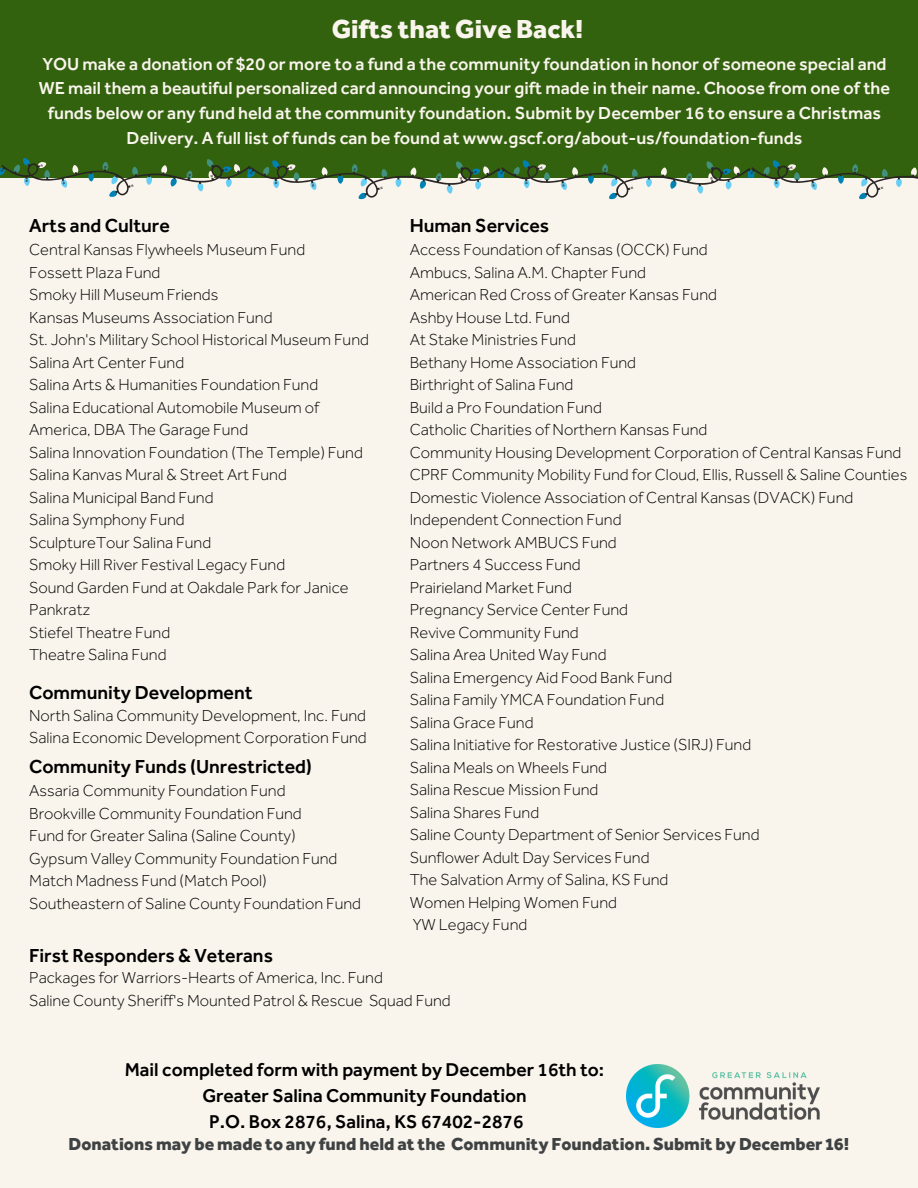
<style>
.page{position:relative;width:918px;height:1188px;background:#f9f4ec}
.page>*{position:absolute;margin:0;border:0;box-sizing:border-box;transform-origin:0 0}
.t1{font:800 27px "Effra";color:#f9f4ec}
.t2{font:500 19.5px "Effra";color:#000}
.t3{font:500 19.2px/25.8px "Effra";color:#000;text-align:center}
.t4{font:500 18px/24.8px "Effra";color:#f9f4ec;text-align:center}
.t5{font:800 18px "Effra";color:#3f4243}
.t6{font:300 16.5px/22.5px "Effra";color:#000}
</style>
<div class="page">
<div style="left:0;top:0;width:918px;height:178px;background:#32620e"></div>
<img style="left:626px;top:1064px;width:194px;height:63px">
<svg style="left:0;top:158px;width:918px;height:41px"></svg>
<h2 class="t1" style="left:332px;top:13px;width:253px">Gifts that Give Back!</h2>
<p class="t4" style="left:39px;top:51px;width:853px">YOU make a donation of $20 or more to a fund a the community foundation in honor of someone special and WE mail them a beautiful personalized card announcing your gift made in their name. Choose from one of the funds below or any fund held at the community foundation. Submit by December 16 to ensure a Christmas Delivery. A full list of funds can be found at www.gscf.org/about-us/foundation-funds</p>
<p class="t2" style="left:29px;top:213px;width:142px">Arts and Culture</p>
<p class="t6" style="left:29px;top:238px;width:278px">Central Kansas Flywheels Museum Fund</p>
<h2 class="t6" style="left:29px;top:261px;width:133px">Fossett Plaza Fund</h2>
<p class="t6" style="left:29px;top:283px;width:191px">Smoky Hill Museum Friends</p>
<p class="t6" style="left:29px;top:306px;width:245px">Kansas Museums Association Fund</p>
<p class="t6" style="left:29px;top:328px;width:341px">St. John's Military School Historical Museum Fund</p>
<p class="t6" style="left:29px;top:351px;width:157px">Salina Art Center Fund</p>
<p class="t6" style="left:29px;top:373px;width:291px">Salina Arts &amp; Humanities Foundation Fund</p>
<p class="t6" style="left:29px;top:396px;width:292px">Salina Educational Automobile Museum of<br>America, DBA The Garage Fund</p>
<p class="t6" style="left:29px;top:441px;width:335px">Salina Innovation Foundation (The Temple) Fund</p>
<p class="t6" style="left:29px;top:463px;width:259px">Salina Kanvas Mural &amp; Street Art Fund</p>
<p class="t6" style="left:29px;top:486px;width:186px">Salina Municipal Band Fund</p>
<p class="t6" style="left:29px;top:508px;width:157px">Salina Symphony Fund</p>
<p class="t6" style="left:29px;top:531px;width:184px">SculptureTour Salina Fund</p>
<p class="t6" style="left:29px;top:553px;width:258px">Smoky Hill River Festival Legacy Fund</p>
<p class="t6" style="left:29px;top:576px;width:321px">Sound Garden Fund at Oakdale Park for Janice<br>Pankratz</p>
<p class="t6" style="left:29px;top:621px;width:143px">Stiefel Theatre Fund</p>
<p class="t6" style="left:29px;top:643px;width:139px">Theatre Salina Fund</p>
<h2 class="t2" style="left:29px;top:681px;width:225px">Community Development</h2>
<p class="t6" style="left:29px;top:704px;width:338px">North Salina Community Development, Inc. Fund</p>
<p class="t6" style="left:29px;top:726px;width:339px">Salina Economic Development Corporation Fund</p>
<p class="t2" style="left:29px;top:755px;width:284px">Community Funds (Unrestricted)</p>
<p class="t6" style="left:29px;top:779px;width:258px">Assaria Community Foundation Fund</p>
<p class="t6" style="left:29px;top:802px;width:274px">Brookville Community Foundation Fund</p>
<h2 class="t6" style="left:29px;top:824px;width:268px">Fund for Greater Salina (Saline County)</h2>
<p class="t6" style="left:29px;top:847px;width:310px">Gypsum Valley Community Foundation Fund</p>
<p class="t6" style="left:29px;top:869px;width:239px">Match Madness Fund (Match Pool)</p>
<p class="t6" style="left:29px;top:892px;width:333px">Southeastern of Saline County Foundation Fund</p>
<h2 class="t2" style="left:410px;top:213px;width:141px">Human Services</h2>
<p class="t6" style="left:410px;top:238px;width:300px">Access Foundation of Kansas (OCCK) Fund</p>
<p class="t6" style="left:410px;top:261px;width:238px">Ambucs, Salina A.M. Chapter Fund</p>
<p class="t6" style="left:410px;top:283px;width:309px">American Red Cross of Greater Kansas Fund</p>
<p class="t6" style="left:410px;top:306px;width:162px">Ashby House Ltd. Fund</p>
<p class="t6" style="left:410px;top:328px;width:168px">At Stake Ministries Fund</p>
<p class="t6" style="left:410px;top:351px;width:228px">Bethany Home Association Fund</p>
<p class="t6" style="left:410px;top:373px;width:165px">Birthright of Salina Fund</p>
<p class="t6" style="left:410px;top:396px;width:194px">Build a Pro Foundation Fund</p>
<p class="t6" style="left:410px;top:418px;width:299px">Catholic Charities of Northern Kansas Fund</p>
<p class="t6" style="left:410px;top:441px;width:493px">Community Housing Development Corporation of Central Kansas Fund</p>
<p class="t6" style="left:410px;top:463px;width:499px">CPRF Community Mobility Fund for Cloud, Ellis, Russell &amp; Saline Counties</p>
<p class="t6" style="left:410px;top:486px;width:445px">Domestic Violence Association of Central Kansas (DVACK) Fund</p>
<p class="t6" style="left:410px;top:508px;width:213px">Independent Connection Fund</p>
<p class="t6" style="left:410px;top:531px;width:209px">Noon Network AMBUCS Fund</p>
<p class="t6" style="left:410px;top:553px;width:173px">Partners 4 Success Fund</p>
<p class="t6" style="left:410px;top:576px;width:164px">Prairieland Market Fund</p>
<p class="t6" style="left:410px;top:598px;width:220px">Pregnancy Service Center Fund</p>
<p class="t6" style="left:410px;top:621px;width:171px">Revive Community Fund</p>
<p class="t6" style="left:410px;top:643px;width:198px">Salina Area United Way Fund</p>
<p class="t6" style="left:410px;top:666px;width:264px">Salina Emergency Aid Food Bank Fund</p>
<p class="t6" style="left:410px;top:688px;width:256px">Salina Family YMCA Foundation Fund</p>
<p class="t6" style="left:410px;top:711px;width:125px">Salina Grace Fund</p>
<p class="t6" style="left:410px;top:733px;width:343px">Salina Initiative for Restorative Justice (SIRJ) Fund</p>
<p class="t6" style="left:410px;top:756px;width:199px">Salina Meals on Wheels Fund</p>
<p class="t6" style="left:410px;top:778px;width:190px">Salina Rescue Mission Fund</p>
<p class="t6" style="left:410px;top:801px;width:131px">Salina Shares Fund</p>
<p class="t6" style="left:410px;top:823px;width:351px">Saline County Department of Senior Services Fund</p>
<p class="t6" style="left:410px;top:846px;width:241px">Sunflower Adult Day Services Fund</p>
<p class="t6" style="left:410px;top:868px;width:260px">The Salvation Army of Salina, KS Fund</p>
<p class="t6" style="left:410px;top:891px;width:209px">Women Helping Women Fund</p>
<p class="t6" style="left:413px;top:913px;width:116px">YW Legacy Fund</p>
<p class="t2" style="left:29px;top:944px;width:245px">First Responders &amp; Veterans</p>
<p class="t6" style="left:29px;top:966px;width:355px">Packages for Warriors-Hearts of America, Inc. Fund</p>
<h2 class="t6" style="left:29px;top:989px;width:423px">Saline County Sheriff's Mounted Patrol &amp; Rescue Squad Fund</h2>
<p class="t3" style="left:125px;top:1056px;width:481px">Mail completed form with payment by December 16th to:<br>Greater Salina Community Foundation<br>P.O. Box 2876, Salina, KS 67402-2876</p>
<p class="t5" style="left:69px;top:1133px;width:782px">Donations may be made to any fund held at the Community Foundation. Submit by December 16!</p>
</div>
